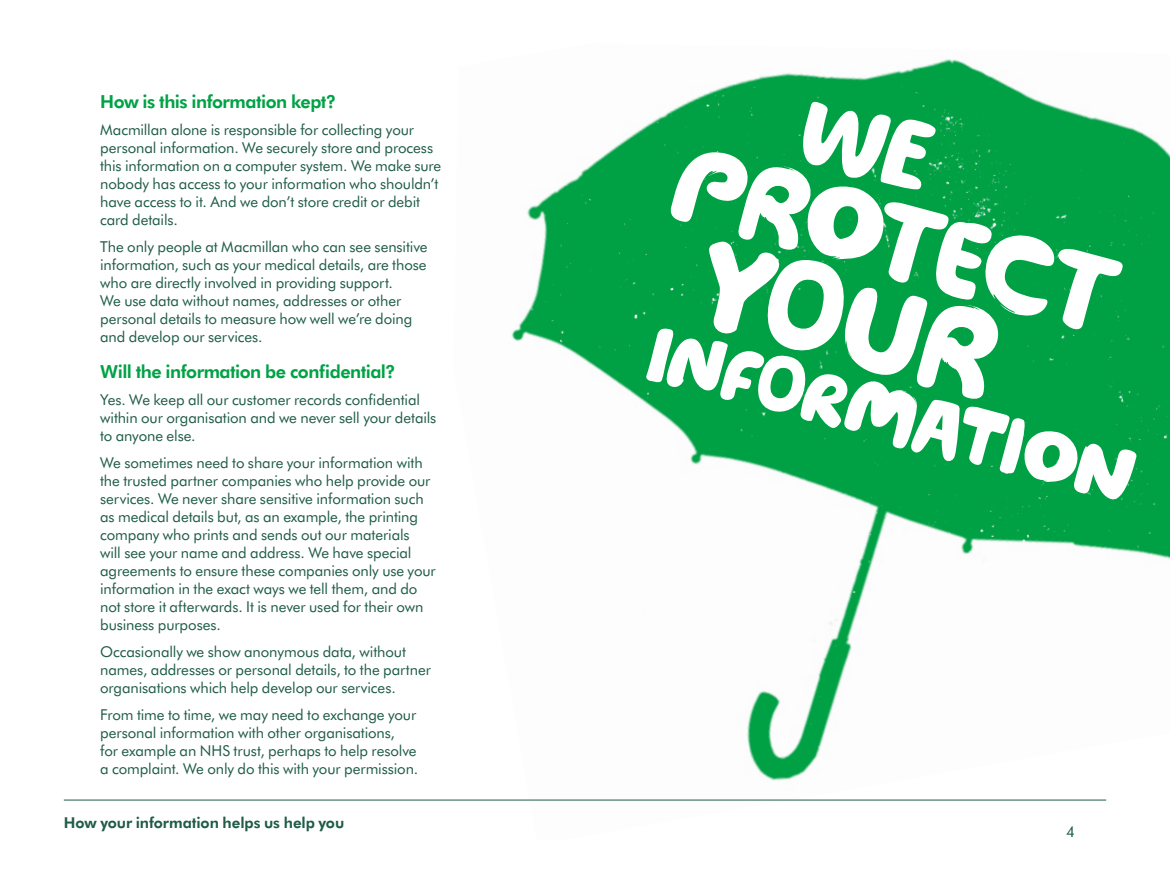
<style>
.page{position:relative;width:1170px;height:872px;background:#fff}
.page>*{position:absolute;margin:0;border:0;box-sizing:border-box;transform-origin:0 0}
._02_Headers__16_23{font:800 18px "Futura BT";letter-spacing:-.025em;color:#00a246}
._00_Folio{font:15px/18px "Futura BT";letter-spacing:-.005em;color:#1f5c46}
.t1{font:800 15px "Futura BT";letter-spacing:-.005em;color:#1f5c46}
</style>
<div class="page">
<img style="left:453px;top:59px;width:716px;height:742px">
<svg style="left:646px;top:327px;width:490px;height:174px;fill:#00a044"></svg>
<svg style="left:708px;top:335px;width:293px;height:65px"></svg>
<svg style="left:670px;top:148px;width:453px;height:187px;fill:#00a044"></svg>
<svg style="left:798px;top:101px;width:137px;height:90px"></svg>
<hr style="left:64px;top:799px;width:1042px;height:1px;background:#1f5c46">
<p class="_02_Headers__16_23" style="left:100px;top:91px;width:238px">How is this information kept?</p>
<p class="_00_Folio" style="left:100px;top:121px;width:342px">Macmillan alone is responsible for collecting your personal information. We securely store and process this information on a computer system. We make sure nobody has access to your information who shouldn’t have access to it. And we don’t store credit or debit card details.</p>
<p class="_00_Folio" style="left:100px;top:238px;width:329px">The only people at Macmillan who can see sensitive information, such as your medical details, are those who are directly involved in providing support.<br>We use data without names, addresses or other personal details to measure how well we’re doing and develop our services.</p>
<p class="_02_Headers__16_23" style="left:100px;top:361px;width:297px">Will the information be confidential?</p>
<p class="_00_Folio" style="left:100px;top:391px;width:337px">Yes. We keep all our customer records confidential within our organisation and we never sell your details to anyone else.</p>
<p class="_00_Folio" style="left:100px;top:454px;width:337px">We sometimes need to share your information with the trusted partner companies who help provide our services. We never share sensitive information such as medical details but, as an example, the printing company who prints and sends out our materials<br>will see your name and address. We have special agreements to ensure these companies only use your information in the exact ways we tell them, and do not store it afterwards. It is never used for their own business purposes.</p>
<p class="_00_Folio" style="left:100px;top:643px;width:332px">Occasionally we show anonymous data, without names, addresses or personal details, to the partner organisations which help develop our services.</p>
<p class="_00_Folio" style="left:100px;top:706px;width:319px">From time to time, we may need to exchange your personal information with other organisations,<br>for example an NHS trust, perhaps to help resolve a complaint. We only do this with your permission.</p>
<p class="t1" style="left:64px;top:814px;width:282px">How your information helps us help you</p>
<p class="_00_Folio" style="left:1066px;top:823px;width:10px">4</p>
</div>
